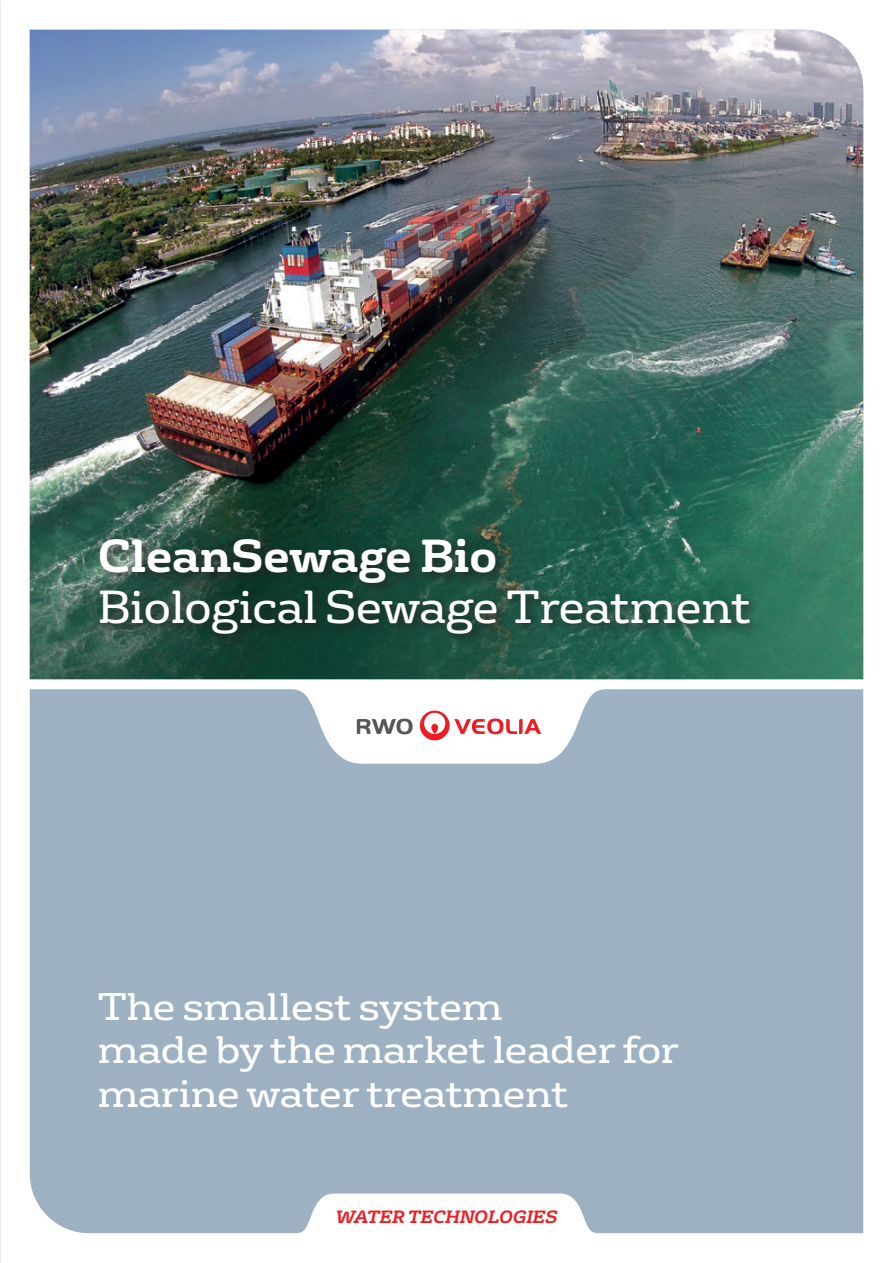
<style>
.page{position:relative;width:893px;height:1263px;background:#fff}
.page>*{position:absolute;margin:0;border:0;box-sizing:border-box;transform-origin:0 0}
.t1{font:45px "FS Rufus";letter-spacing:-.01em;color:#fff}
.t2{font:700 45px "FS Rufus";letter-spacing:-.01em;color:#fff}
.t3{font:37.5px/43.5px "FS Rufus";letter-spacing:-.01em;color:#fff;scale:1.05 1}
.t4{font:italic 700 17.25px "FS Rufus";letter-spacing:-.01em;color:#ee1d23}
</style>
<div class="page">
<div style="left:30px;top:764px;width:833px;height:469px;background:#9db1c2"></div>
<img style="left:30px;top:30px;width:833px;height:649px">
<svg style="left:297px;top:1193px;width:301px;height:40px"></svg>
<svg style="left:29px;top:679px;width:835px;height:85px;fill:#9db1c2"></svg>
<svg style="left:420px;top:710px;width:121px;height:30px"></svg>
<svg style="left:357px;top:718px;width:56px;height:16px"></svg>
<div style="left:95px;top:534px;width:667px;height:113px;background:#231f20;opacity:.75"></div>
<p class="t2" style="left:98px;top:516px;width:401px">CleanSewage Bio</p>
<p class="t1" style="left:98px;top:570px;width:655px">Biological Sewage Treatment</p>
<p class="t3" style="left:98px;top:982px;width:555px">The smallest system<br>made by the market leader for marine water treatment</p>
<p class="t4" style="left:336px;top:1202px;width:223px">WATER TECHNOLOGIES</p>
</div>
